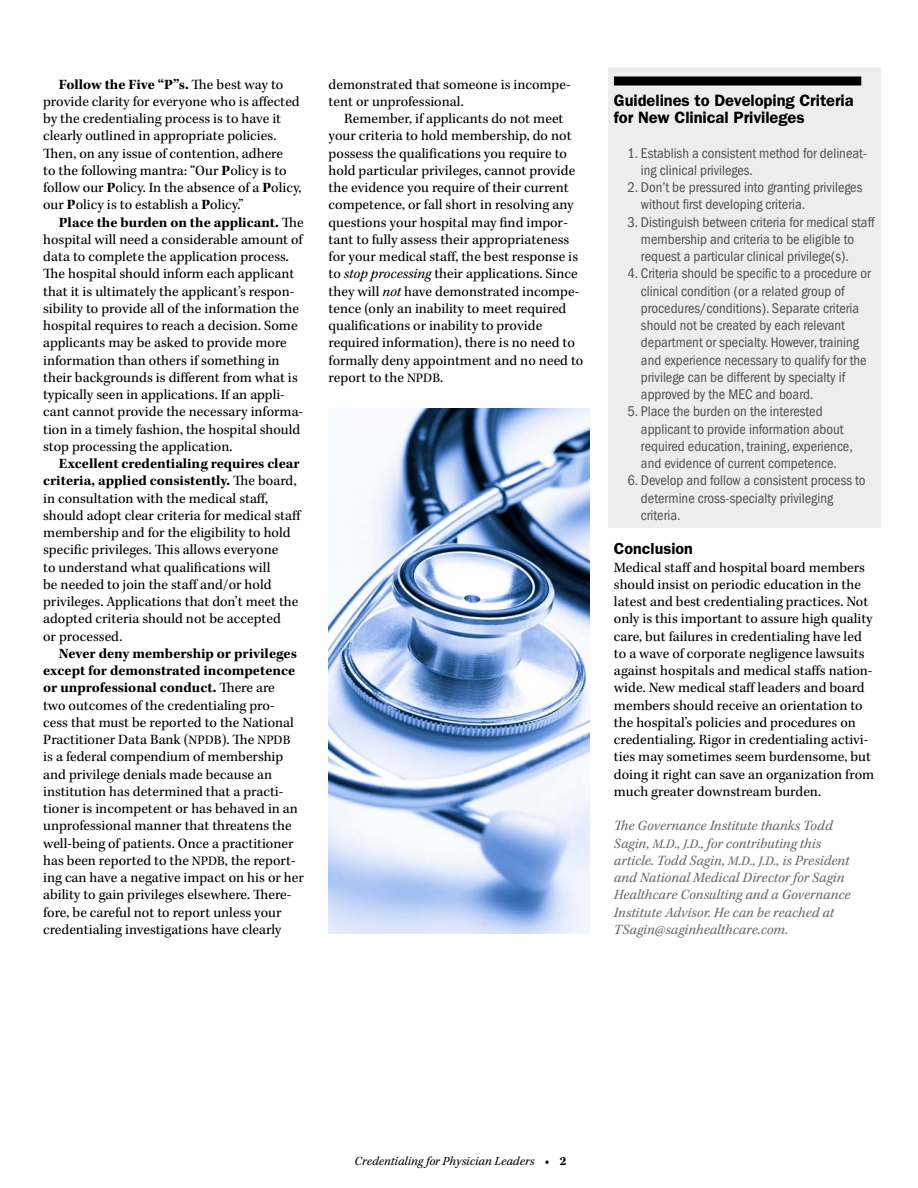
<style>
.page{position:relative;width:918px;height:1188px;background:#fff}
.page>*{position:absolute;margin:0;border:0;box-sizing:border-box;transform-origin:0 0}
.sidebar-title{font:600 16.5px/17.2px "ITC Franklin Gothic Std";letter-spacing:-.005em;color:#000}
.t1{font:600 16.05px "ITC Franklin Gothic Std";color:#000}
.body{font:14.55px/17.2px "Kepler Std";color:#000}
.t2{font:condensed 14.55px/17.2px "ITC Franklin Gothic Std";color:#4f4f51}
.body-no-indent{font:14.55px/17.2px "Kepler Std";color:#000}
.Endnote{font:italic 14.55px/17.2px "Kepler Std";color:#696a6d}
.body-2{font:italic 12.75px "Kepler Std";color:#000}
.s1{font-weight:700}
.s2{font-size:13.2px}
.s3{font-style:italic}
.s4{font-weight:700;font-style:normal}
</style>
<div class="page">
<div style="left:608px;top:68px;width:272px;height:460px;background:#ededee"></div>
<div style="left:614px;top:76px;width:247px;height:10px;background:#000"></div>
<img style="left:329px;top:408px;width:260px;height:526px">
<p class="body" style="left:43px;top:76px;width:260px;text-indent:16px"><span class="s1">Follow the Five “P”s.</span> The best way to provide clarity for everyone who is affected by the credentialing process is to have it clearly outlined in appropriate policies.<br>Then, on any issue of contention, adhere<br>to the following mantra: “Our <span class="s1">P</span>olicy is to follow our <span class="s1">P</span>olicy. In the absence of a <span class="s1">P</span>olicy, our <span class="s1">P</span>olicy is to establish a <span class="s1">P</span>olicy.”</p>
<p class="body" style="left:43px;top:214px;width:262px;text-indent:16px"><span class="s1">Place the burden on the applicant.</span> The hospital will need a considerable amount of data to complete the application process.<br>The hospital should inform each applicant that it is ultimately the applicant’s respon&shy;sibility to provide all of the information the hospital requires to reach a decision. Some applicants may be asked to provide more information than others if something in their backgrounds is different from what is typically seen in applications. If an appli&shy;cant cannot provide the necessary informa&shy;tion in a timely fashion, the hospital should stop processing the application.</p>
<p class="body" style="left:43px;top:455px;width:260px;text-indent:16px"><span class="s1">Excellent credentialing requires clear criteria, applied consistently.</span> The board, in consultation with the medical staff, should adopt clear criteria for medical staff membership and for the eligibility to hold specific privileges. This allows everyone<br>to understand what qualifications will<br>be needed to join the staff and/or hold privileges. Applications that don’t meet the adopted criteria should not be accepted<br>or processed.</p>
<p class="body" style="left:43px;top:645px;width:262px;text-indent:16px"><span class="s1">Never deny membership or privileges except for demonstrated incompetence or unprofessional conduct.</span> There are<br>two outcomes of the credentialing pro-<br>cess that must be reported to the National Practitioner Data Bank (<span class="s2">NPDB</span>). The <span class="s2">NPDB </span>is a federal compendium of membership and privilege denials made because an institution has determined that a practi&shy;tioner is incompetent or has behaved in an unprofessional manner that threatens the well-being of patients. Once a practitioner has been reported to the <span class="s2">NPDB</span>, the report&shy;ing can have a negative impact on his or her ability to gain privileges elsewhere. There&shy;fore, be careful not to report unless your credentialing investigations have clearly</p>
<p class="body" style="left:329px;top:76px;width:244px">demonstrated that someone is incompe&shy;tent or unprofessional.</p>
<p class="body" style="left:329px;top:110px;width:256px;text-indent:16px">Remember, if applicants do not meet your criteria to hold membership, do not possess the qualifications you require to hold particular privileges, cannot provide the evidence you require of their current competence, or fall short in resolving any questions your hospital may find impor&shy;tant to fully assess their appropriateness for your medical staff, the best response is to <span class="s3">stop processing</span> their applications. Since they will <span class="s3">not</span> have demonstrated incompe&shy;tence (only an inability to meet required qualifications or inability to provide required information), there is no need to formally deny appointment and no need to report to the <span class="s2">NPDB</span>.</p>
<p class="sidebar-title" style="left:614px;top:91px;width:241px">Guidelines to Developing Criteria for New Clinical Privileges</p>
<p class="t2" style="left:641px;top:144px;width:228px;text-indent:-14px">1. Establish a consistent method for delineat&shy;ing clinical privileges.</p>
<p class="t2" style="left:641px;top:179px;width:223px;text-indent:-14px">2. Don’t be pressured into granting privileges without first developing criteria.</p>
<p class="t2" style="left:641px;top:213px;width:235px;text-indent:-14px">3. Distinguish between criteria for medical staff membership and criteria to be eligible to request a particular clinical privilege(s).</p>
<p class="t2" style="left:641px;top:265px;width:231px;text-indent:-14px">4. Criteria should be specific to a procedure or clinical condition (or a related group of procedures/conditions). Separate criteria should not be created by each relevant department or specialty. However, training and experience necessary to qualify for the privilege can be different by specialty if approved by the MEC and board.</p>
<p class="t2" style="left:641px;top:403px;width:213px;text-indent:-14px">5. Place the burden on the interested applicant to provide information about required education, training, experience, and evidence of current competence.</p>
<p class="t2" style="left:641px;top:472px;width:226px;text-indent:-14px">6. Develop and follow a consistent process to determine cross-specialty privileging criteria.</p>
<h2 class="t1" style="left:614px;top:539px;width:80px">Conclusion</h2>
<p class="body-no-indent" style="left:614px;top:559px;width:262px">Medical staff and hospital board members should insist on periodic education in the latest and best credentialing practices. Not only is this important to assure high quality care, but failures in credentialing have led to a wave of corporate negligence lawsuits against hospitals and medical staffs nation&shy;wide. New medical staff leaders and board members should receive an orientation to the hospital’s policies and procedures on credentialing. Rigor in credentialing activi&shy;ties may sometimes seem burdensome, but doing it right can save an organization from much greater downstream burden.</p>
<p class="Endnote" style="left:614px;top:818px;width:238px">The Governance Institute thanks Todd Sagin, <span class="s2">M.D.</span>, <span class="s2">J.D.</span>, for contributing this article. Todd Sagin, <span class="s2">M.D.</span>, <span class="s2">J.D.</span>, is President and National Medical Director for Sagin Healthcare Consulting and a Governance Institute Advisor. He can be reached at TSagin@saginhealthcare.com.</p>
<p class="body-2" style="left:355px;top:1153px;width:213px">Credentialing for Physician Leaders <span class="s4">• 2</span></p>
</div>
